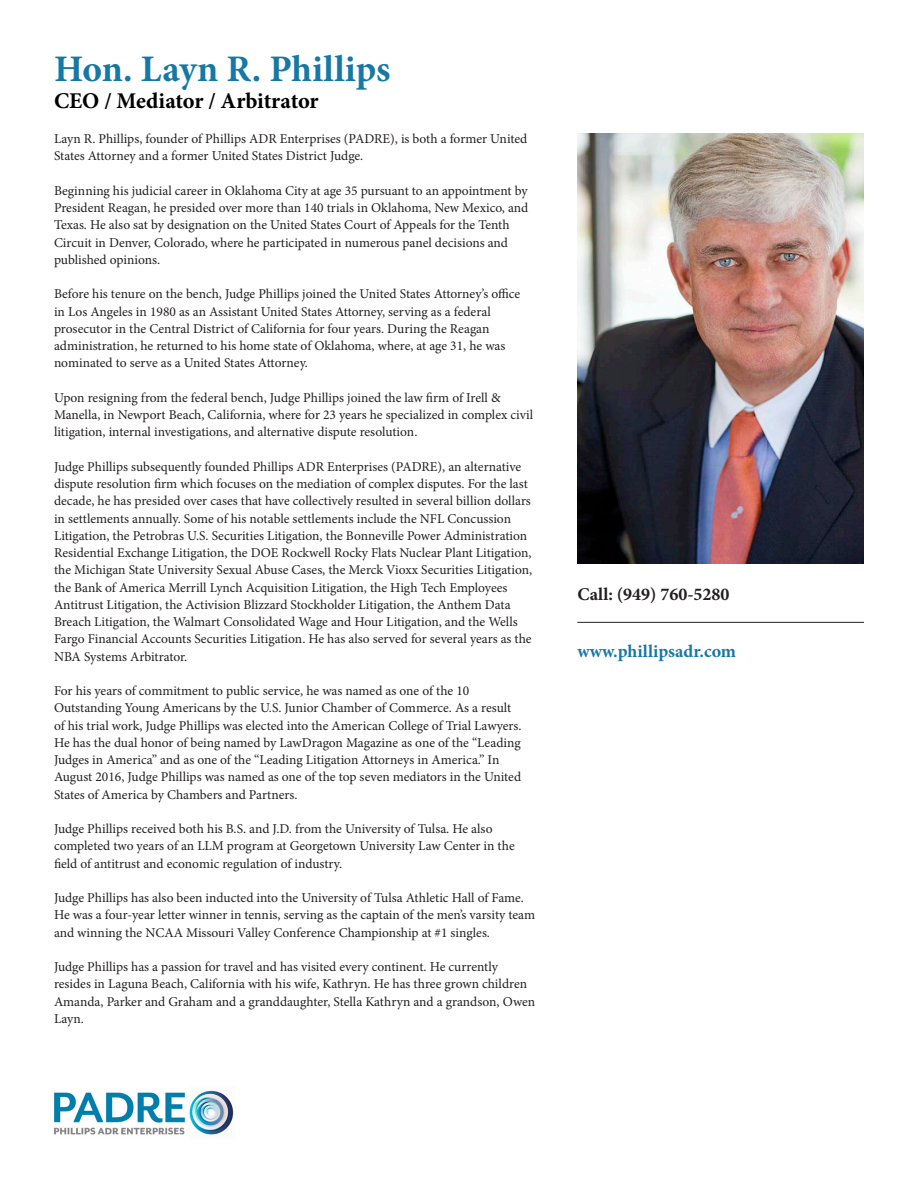
<style>
.page{position:relative;width:918px;height:1188px;background:#fff}
.page>*{position:absolute;margin:0;border:0;box-sizing:border-box;transform-origin:0 0}
.t1{font:700 37.5px "Minion Pro";color:#1678a5}
.t2{font:700 22.5px "Minion Pro";letter-spacing:-.005em;color:#000}
.t3{font:700 18px "Minion Pro";color:#1678a5}
.t4{font:700 18px "Minion Pro";color:#231f20}
.t5{font:13.5px/17.2px "Minion Pro";color:#231f20}
</style>
<div class="page">
<img style="left:577px;top:133px;width:287px;height:431px">
<hr style="left:577px;top:622px;width:287px;height:1px;background:#231f20">
<img style="left:54px;top:1090px;width:180px;height:45px">
<p class="t1" style="left:54px;top:43px;width:338px">Hon. Layn R. Phillips</p>
<p class="t2" style="left:54px;top:85px;width:266px">CEO / Mediator / Arbitrator</p>
<p class="t5" style="left:54px;top:130px;width:475px">Layn R. Phillips, founder of Phillips ADR Enterprises (PADRE), is both a former United<br>States Attorney and a former United States District Judge.</p>
<p class="t5" style="left:54px;top:182px;width:476px">Beginning his judicial career in Oklahoma City at age 35 pursuant to an appointment by President Reagan, he presided over more than 140 trials in Oklahoma, New Mexico, and Texas. He also sat by designation on the United States Court of Appeals for the Tenth Circuit in Denver, Colorado, where he participated in numerous panel decisions and published opinions.</p>
<p class="t5" style="left:54px;top:286px;width:468px">Before his tenure on the bench, Judge Phillips joined the United States Attorney’s office in Los Angeles in 1980 as an Assistant United States Attorney, serving as a federal prosecutor in the Central District of California for four years. During the Reagan administration, he returned to his home state of Oklahoma, where, at age 31, he was nominated to serve as a United States Attorney.</p>
<p class="t5" style="left:54px;top:389px;width:481px">Upon resigning from the federal bench, Judge Phillips joined the law firm of Irell &amp;<br>Manella, in Newport Beach, California, where for 23 years he specialized in complex civil litigation, internal investigations, and alternative dispute resolution.</p>
<p class="t5" style="left:54px;top:458px;width:480px">Judge Phillips subsequently founded Phillips ADR Enterprises (PADRE), an alternative dispute resolution firm which focuses on the mediation of complex disputes. For the last decade, he has presided over cases that have collectively resulted in several billion dollars in settlements annually. Some of his notable settlements include the NFL Concussion Litigation, the Petrobras U.S. Securities Litigation, the Bonneville Power Administration Residential Exchange Litigation, the DOE Rockwell Rocky Flats Nuclear Plant Litigation, the Michigan State University Sexual Abuse Cases, the Merck Vioxx Securities Litigation, the Bank of America Merrill Lynch Acquisition Litigation, the High Tech Employees Antitrust Litigation, the Activision Blizzard Stockholder Litigation, the Anthem Data Breach Litigation, the Walmart Consolidated Wage and Hour Litigation, and the Wells Fargo Financial Accounts Securities Litigation. He has also served for several years as the NBA Systems Arbitrator.</p>
<p class="t5" style="left:54px;top:682px;width:469px">For his years of commitment to public service, he was named as one of the 10<br>Outstanding Young Americans by the U.S. Junior Chamber of Commerce. As a result of his trial work, Judge Phillips was elected into the American College of Trial Lawyers.<br>He has the dual honor of being named by LawDragon Magazine as one of the “Leading Judges in America” and as one of the “Leading Litigation Attorneys in America.” In August 2016, Judge Phillips was named as one of the top seven mediators in the United States of America by Chambers and Partners.</p>
<p class="t5" style="left:54px;top:820px;width:462px">Judge Phillips received both his B.S. and J.D. from the University of Tulsa. He also completed two years of an LLM program at Georgetown University Law Center in the field of antitrust and economic regulation of industry.</p>
<p class="t5" style="left:54px;top:889px;width:483px">Judge Phillips has also been inducted into the University of Tulsa Athletic Hall of Fame.<br>He was a four-year letter winner in tennis, serving as the captain of the men’s varsity team and winning the NCAA Missouri Valley Conference Championship at #1 singles.</p>
<p class="t5" style="left:54px;top:958px;width:483px">Judge Phillips has a passion for travel and has visited every continent. He currently resides in Laguna Beach, California with his wife, Kathryn. He has three grown children Amanda, Parker and Graham and a granddaughter, Stella Kathryn and a grandson, Owen Layn.</p>
<p class="t4" style="left:577px;top:582px;width:154px">Call: (949) 760-5280</p>
<p class="t3" style="left:577px;top:638px;width:160px">www.phillipsadr.com</p>
</div>
